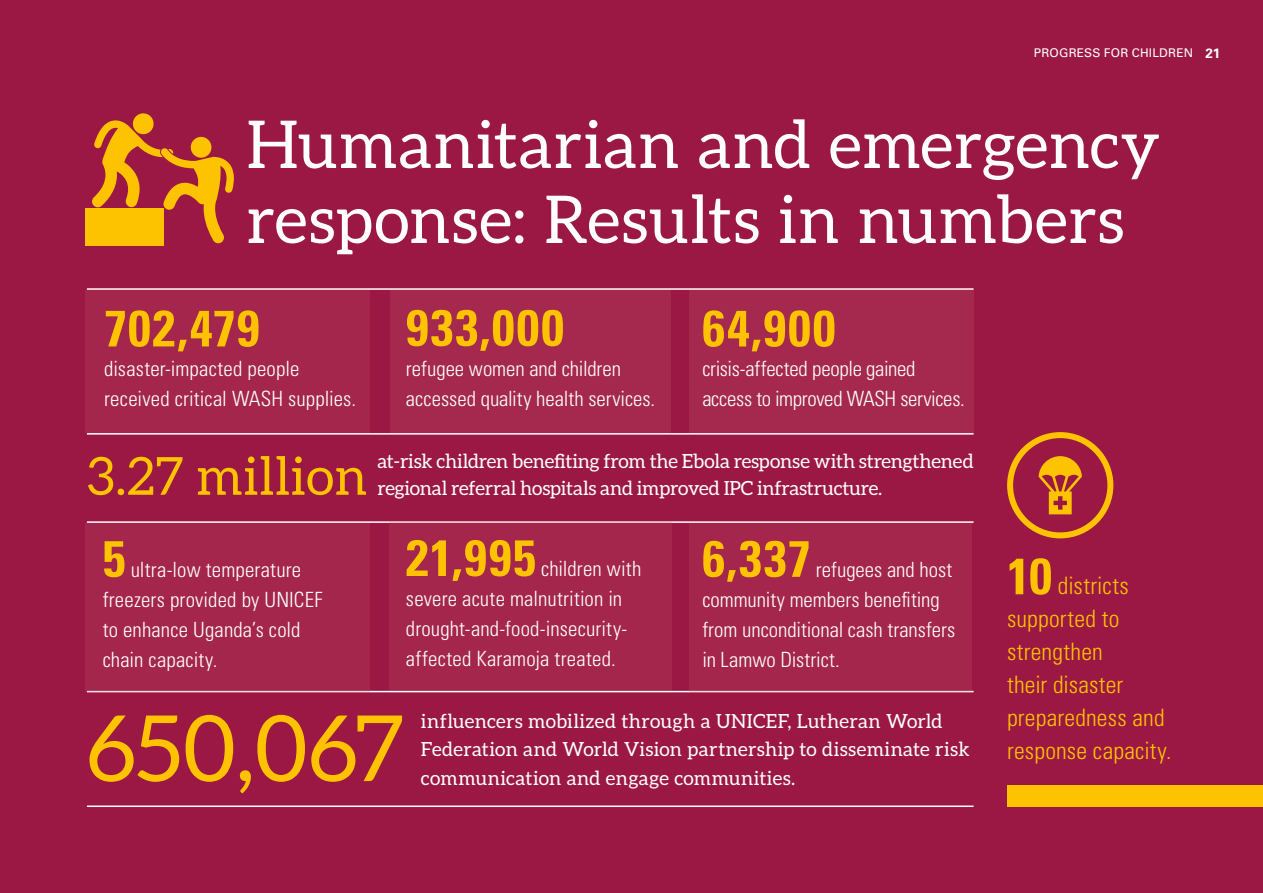
<style>
.page{position:relative;width:1263px;height:893px;background:#9b1844}
.page>*{position:absolute;margin:0;border:0;box-sizing:border-box;transform-origin:0 0}
.t1{font:91.5px "Aleo";color:#fdc300}
.t2{font:66px/75px "Aleo";letter-spacing:.01em;color:#fff}
.t3{font:52.5px "Aleo";letter-spacing:.01em;color:#fdc300}
.t4{font:700 condensed 51px "Univers LT Std";letter-spacing:.04em;color:#fdc300}
.t5{font:300 condensed 24px/33px "Univers LT Std";letter-spacing:.01em;color:#fdc300}
.t6{font:300 condensed 21px/30px "Univers LT Std";color:#fff}
.t7{font:19.5px/28.5px "Aleo";color:#fff}
.t8{font:12px "Univers LT Std";letter-spacing:.02em;color:#fff}
.s1{font-weight:700;font-size:13.5px}
.s2{font-weight:700;font-size:51px}
</style>
<div class="page">
<div style="left:390px;top:290px;width:281px;height:143px;background:#a5294e"></div>
<div style="left:689px;top:290px;width:284px;height:143px;background:#a5294e"></div>
<hr style="left:87px;top:288px;width:886px;height:2px;background:#fff">
<hr style="left:87px;top:433px;width:886px;height:2px;background:#fff">
<hr style="left:87px;top:691px;width:886px;height:1px;background:#fff">
<hr style="left:87px;top:805px;width:886px;height:2px;background:#fff">
<hr style="left:87px;top:521px;width:886px;height:2px;background:#fff">
<div style="left:1007px;top:786px;width:256px;height:21px;background:#fdc300"></div>
<div style="left:85px;top:290px;width:285px;height:142px;background:#a4264c"></div>
<div style="left:85px;top:524px;width:285px;height:168px;background:#a4264c"></div>
<div style="left:389px;top:523px;width:283px;height:168px;background:#a4264c"></div>
<div style="left:689px;top:524px;width:283px;height:168px;background:#a4264c"></div>
<svg style="left:92px;top:113px;width:142px;height:130px"></svg>
<div style="left:85px;top:208px;width:79px;height:37px;background:#fdc300"></div>
<div style="left:1007px;top:432px;width:106px;height:106px;border:6px solid #fdc300;border-radius:50%"></div>
<svg style="left:1038px;top:456px;width:44px;height:58px"></svg>
<p class="t8" style="left:1034px;top:46px;width:188px">PROGRESS FOR CHI LDREN <span class="s1">21</span></p>
<h2 class="t2" style="left:246px;top:106px;width:915px">Humanitarian and emergency response: Results in numbers</h2>
<h3 class="t4" style="left:104px;top:297px;width:157px">702,479</h3>
<p class="t6" style="left:104px;top:354px;width:253px">disaster-impacted people received critical WASH supplies.</p>
<h3 class="t4" style="left:406px;top:296px;width:159px">933,000</h3>
<p class="t6" style="left:406px;top:353px;width:251px">refugee women and children accessed quality health services.</p>
<h3 class="t4" style="left:702px;top:297px;width:135px">64,900</h3>
<p class="t6" style="left:702px;top:354px;width:264px">crisis-affected people gained access to improved WASH services.</p>
<h3 class="t3" style="left:87px;top:446px;width:282px">3.27 million</h3>
<p class="t7" style="left:377px;top:447px;width:598px;line-height:27px">at-risk children benefiting from the Ebola response with strengthened regional referral hospitals and improved IPC infrastructure.</p>
<h3 class="t4" style="left:103px;top:527px;width:24px">5</h3>
<p class="t6" style="left:103px;top:554px;width:221px;text-indent:28px">ultra-low temperature freezers provided by UNICEF to enhance Uganda’s cold chain capacity.</p>
<h3 class="t4" style="left:406px;top:527px;width:131px">21,995</h3>
<p class="t6" style="left:406px;top:554px;width:237px;text-indent:135px">children with severe acute malnutrition in drought-and-food-insecurity&shy;affected Karamoja treated.</p>
<h3 class="t4" style="left:702px;top:527px;width:110px">6,337</h3>
<p class="t6" style="left:702px;top:554px;width:254px;text-indent:114px">refugees and host community members benefiting from unconditional cash transfers in Lamwo District.</p>
<h1 class="t1" style="left:87px;top:697px;width:319px">650,067</h1>
<p class="t7" style="left:421px;top:706px;width:550px">influencers mobilized through a UNICEF, Lutheran World<br>Federation and World Vision partnership to disseminate risk communication and engage communities.</p>
<p class="t5" style="left:1007px;top:569px;width:166px"><span class="s2">10</span> districts supported to strengthen<br>their disaster preparedness and response capacity.</p>
</div>
